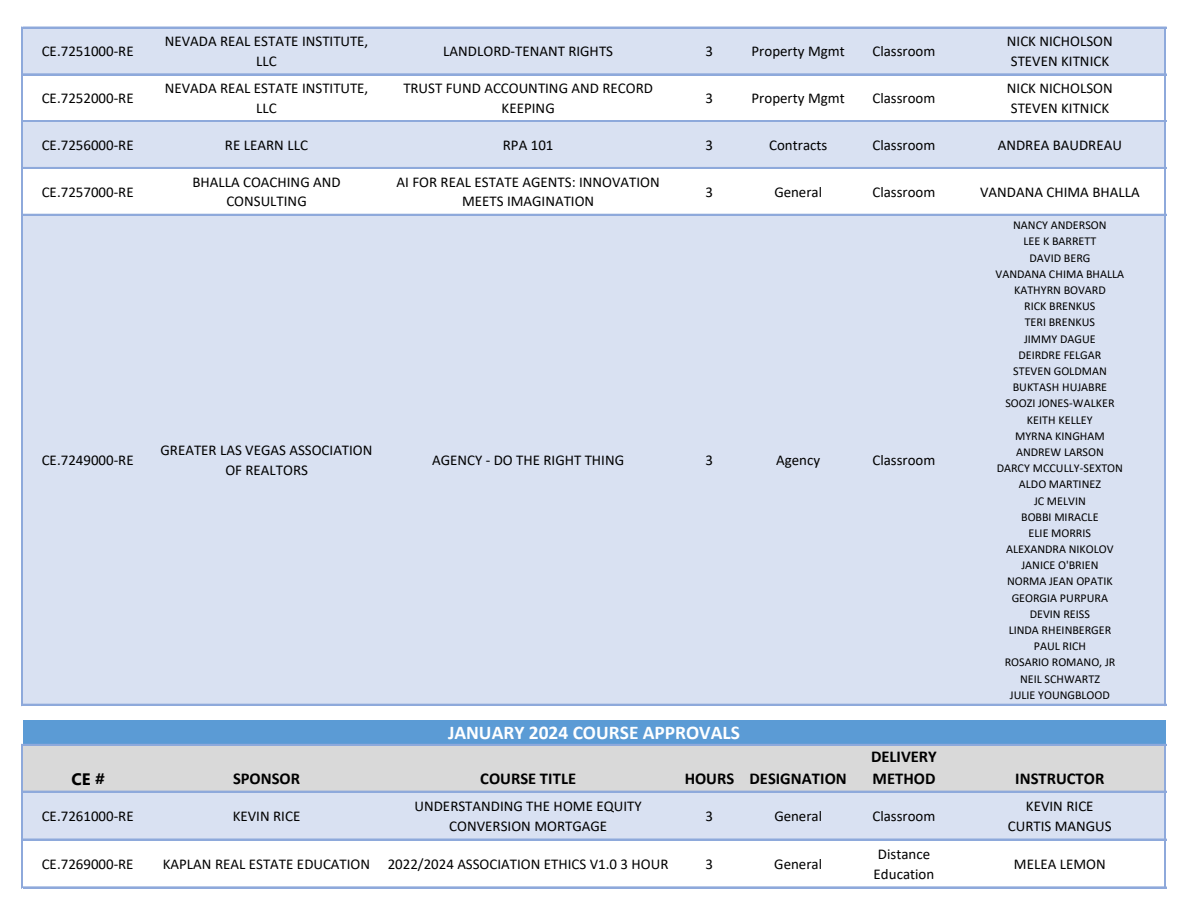
<style>
.page{position:relative;width:1188px;height:918px;background:#fff}
.page>*{position:absolute;margin:0;border:0;box-sizing:border-box;transform-origin:0 0}
.t1{font:700 19.5px "Calibri";color:#fff}
.t2{font:700 16.5px/21.8px "Calibri";color:#000}
.t3{font:700 16.5px "Segoe UI";color:#000}
.t4{font:15px/19.6px "Calibri";color:#000;text-align:center}
.t5{font:12px/16.2px "Calibri";color:#000;text-align:center}
</style>
<div class="page">
<div style="left:23px;top:28px;width:1143px;height:47px;background:#d9e1f2"></div>
<div style="left:23px;top:121px;width:1143px;height:47px;background:#d9e1f2"></div>
<div style="left:23px;top:215px;width:1143px;height:490px;background:#d9e1f2"></div>
<hr style="left:21px;top:27px;width:1px;height:679px;background:#8ea9db">
<hr style="left:22px;top:27px;width:1px;height:679px;background:#8ea9db">
<div style="left:23px;top:720px;width:1143px;height:25px;background:#5b9bd5"></div>
<div style="left:23px;top:745px;width:1143px;height:47px;background:#d9d9d9"></div>
<div style="left:23px;top:792px;width:1143px;height:48px;background:#d9e1f2"></div>
<hr style="left:21px;top:744px;width:1px;height:144px;background:#8ea9db">
<hr style="left:22px;top:744px;width:1px;height:144px;background:#8ea9db">
<hr style="left:1165px;top:746px;width:1px;height:142px;background:#8ea9db">
<hr style="left:23px;top:744px;width:1143px;height:2px;background:#8ea9db">
<hr style="left:23px;top:791px;width:1143px;height:2px;background:#8ea9db">
<hr style="left:23px;top:839px;width:1143px;height:1px;background:#8ea9db">
<hr style="left:23px;top:887px;width:1143px;height:1px;background:#8ea9db">
<hr style="left:1165px;top:28px;width:1px;height:678px;background:#8ea9db">
<hr style="left:23px;top:27px;width:1143px;height:1px;background:#8ea9db">
<hr style="left:23px;top:74px;width:1143px;height:1px;background:#8ea9db">
<hr style="left:23px;top:120px;width:1143px;height:1px;background:#8ea9db">
<hr style="left:23px;top:121px;width:1143px;height:1px;background:#8ea9db">
<hr style="left:23px;top:167px;width:1143px;height:2px;background:#8ea9db">
<hr style="left:23px;top:214px;width:1143px;height:2px;background:#8ea9db">
<hr style="left:23px;top:704px;width:1143px;height:2px;background:#8ea9db">
<p class="t4" style="left:42px;top:41px;width:93px">CE.7251000-RE</p>
<p class="t4" style="left:165px;top:31px;width:205px">NEVADA REAL ESTATE INSTITUTE,<br>LLC</p>
<p class="t4" style="left:443px;top:41px;width:171px">LANDLORD-TENANT RIGHTS</p>
<p class="t4" style="left:706px;top:41px;width:9px">3</p>
<p class="t4" style="left:751px;top:41px;width:95px">Property Mgmt</p>
<p class="t4" style="left:872px;top:41px;width:65px">Classroom</p>
<p class="t4" style="left:1007px;top:31px;width:107px;text-align:left">NICK NICHOLSON<br>STEVEN KITNICK</p>
<p class="t4" style="left:42px;top:88px;width:93px">CE.7252000-RE</p>
<p class="t4" style="left:165px;top:78px;width:205px">NEVADA REAL ESTATE INSTITUTE,<br>LLC</p>
<p class="t4" style="left:403px;top:78px;width:251px">TRUST FUND ACCOUNTING AND RECORD<br>KEEPING</p>
<p class="t4" style="left:706px;top:88px;width:9px">3</p>
<p class="t4" style="left:751px;top:88px;width:95px">Property Mgmt</p>
<p class="t4" style="left:872px;top:88px;width:65px">Classroom</p>
<p class="t4" style="left:1007px;top:78px;width:107px;text-align:left">NICK NICHOLSON<br>STEVEN KITNICK</p>
<p class="t4" style="left:42px;top:135px;width:93px">CE.7256000-RE</p>
<p class="t4" style="left:225px;top:135px;width:85px">RE LEARN LLC</p>
<p class="t4" style="left:503px;top:135px;width:52px">RPA 101</p>
<p class="t4" style="left:706px;top:135px;width:9px">3</p>
<p class="t4" style="left:769px;top:135px;width:60px">Contracts</p>
<p class="t4" style="left:872px;top:135px;width:65px">Classroom</p>
<p class="t4" style="left:998px;top:135px;width:126px">ANDREA BAUDREAU</p>
<p class="t4" style="left:42px;top:181px;width:93px">CE.7257000-RE</p>
<p class="t4" style="left:192px;top:172px;width:150px">BHALLA COACHING AND<br>CONSULTING</p>
<p class="t4" style="left:397px;top:172px;width:265px">AI FOR REAL ESTATE AGENTS: INNOVATION<br>MEETS IMAGINATION</p>
<p class="t4" style="left:706px;top:181px;width:9px">3</p>
<p class="t4" style="left:774px;top:181px;width:49px">General</p>
<p class="t4" style="left:872px;top:181px;width:65px">Classroom</p>
<p class="t4" style="left:980px;top:181px;width:161px">VANDANA CHIMA BHALLA</p>
<p class="t4" style="left:42px;top:450px;width:93px">CE.7249000-RE</p>
<p class="t4" style="left:161px;top:440px;width:213px">GREATER LAS VEGAS ASSOCIATION<br>OF REALTORS</p>
<p class="t4" style="left:432px;top:450px;width:194px">AGENCY - DO THE RIGHT THING</p>
<p class="t4" style="left:706px;top:450px;width:9px">3</p>
<p class="t4" style="left:776px;top:450px;width:46px">Agency</p>
<p class="t4" style="left:872px;top:450px;width:65px">Classroom</p>
<p class="t1" style="left:448px;top:718px;width:293px">JANUARY 2024 COURSE APPROVALS</p>
<p class="t3" style="left:72px;top:764px;width:35px">CE #</p>
<p class="t2" style="left:233px;top:767px;width:68px">SPONSOR</p>
<p class="t2" style="left:480px;top:767px;width:97px">COURSE TITLE</p>
<p class="t2" style="left:685px;top:767px;width:164px">HOURS DESIGNATION</p>
<p class="t2" style="left:871px;top:745px;width:67px">DELIVERY<br>METHOD</p>
<p class="t5" style="left:996px;top:217px;width:130px">NANCY ANDERSON<br>LEE K BARRETT<br>DAVID BERG<br>VANDANA CHIMA BHALLA<br>KATHYRN BOVARD<br>RICK BRENKUS<br>TERI BRENKUS<br>JIMMY DAGUE<br>DEIRDRE FELGAR<br>STEVEN GOLDMAN<br>BUKTASH HUJABRE<br>SOOZI JONES-WALKER<br>KEITH KELLEY<br>MYRNA KINGHAM<br>ANDREW LARSON<br>DARCY MCCULLY-SEXTON<br>ALDO MARTINEZ<br>JC MELVIN<br>BOBBI MIRACLE<br>ELIE MORRIS<br>ALEXANDRA NIKOLOV<br>JANICE O'BRIEN<br>NORMA JEAN OPATIK<br>GEORGIA PURPURA<br>DEVIN REISS<br>LINDA RHEINBERGER<br>PAUL RICH<br>ROSARIO ROMANO, JR<br>NEIL SCHWARTZ<br>JULIE YOUNGBLOOD</p>
<p class="t2" style="left:1015px;top:767px;width:91px">INSTRUCTOR</p>
<p class="t4" style="left:42px;top:806px;width:93px">CE.7261000-RE</p>
<p class="t4" style="left:233px;top:806px;width:69px">KEVIN RICE</p>
<p class="t4" style="left:415px;top:796px;width:229px">UNDERSTANDING THE HOME EQUITY<br>CONVERSION MORTGAGE</p>
<p class="t4" style="left:706px;top:806px;width:9px">3</p>
<p class="t4" style="left:774px;top:806px;width:49px">General</p>
<p class="t4" style="left:872px;top:806px;width:65px">Classroom</p>
<p class="t4" style="left:1008px;top:796px;width:105px">KEVIN RICE<br>CURTIS MANGUS</p>
<p class="t4" style="left:42px;top:853px;width:93px">CE.7269000-RE</p>
<p class="t4" style="left:163px;top:853px;width:507px">KAPLAN REAL ESTATE EDUCATION 2022/2024 ASSOCIATION ETHICS V1.0 3 HOUR</p>
<p class="t4" style="left:706px;top:853px;width:9px">3</p>
<p class="t4" style="left:774px;top:853px;width:49px">General</p>
<p class="t4" style="left:873px;top:844px;width:62px">Distance<br>Education</p>
<p class="t4" style="left:1014px;top:853px;width:93px">MELEA LEMON</p>
</div>
